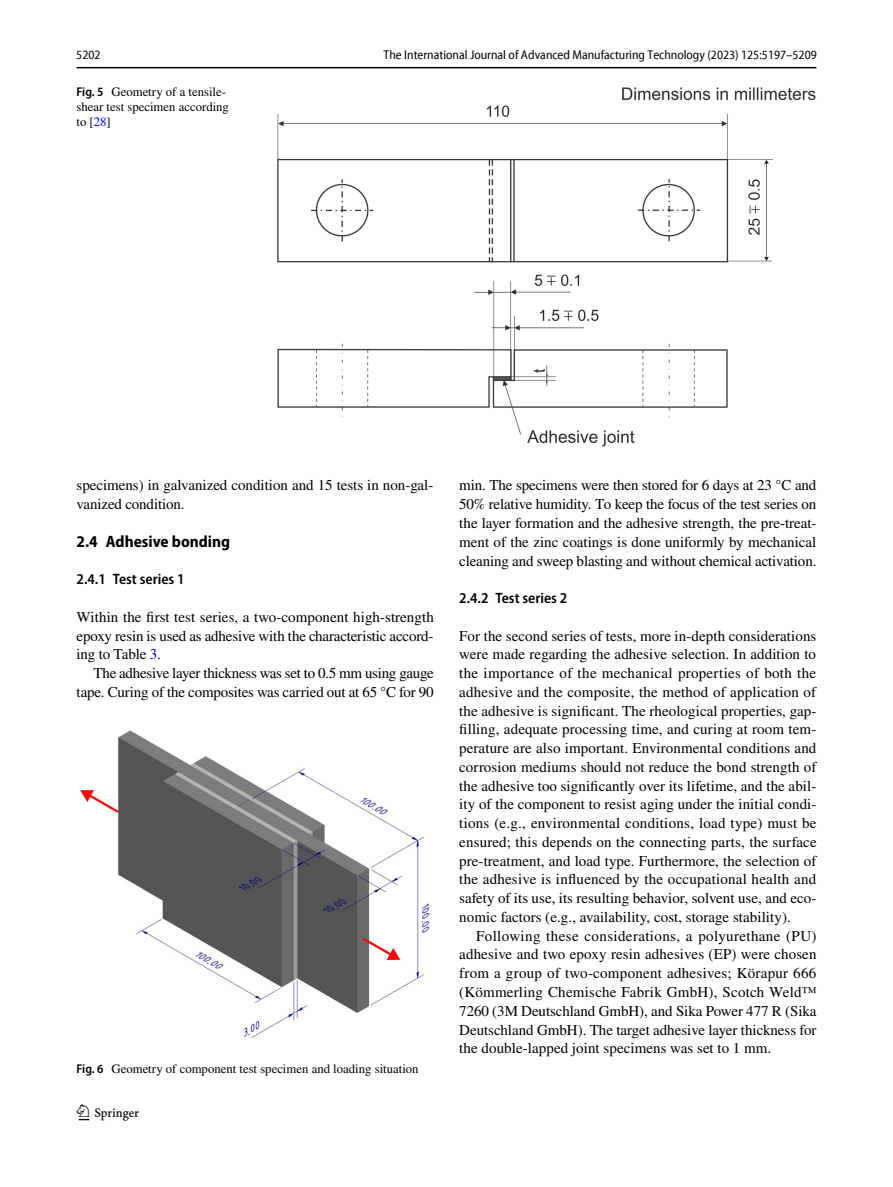
<style>
.page{position:relative;width:893px;height:1187px;background:#fff}
.page>*{position:absolute;margin:0;border:0;box-sizing:border-box;transform-origin:0 0}
.t1{font:22.5px "Springnew Regular 2";color:#000}
.t2{font:700 semi-condensed 16.5px "Myriad Pro";color:#000}
.t3{font:15px/18.8px "STIX";letter-spacing:-.01em;color:#000;text-align:justify}
.t4{font:600 semi-condensed 15px "Myriad Pro";color:#000}
.t5{font:12.75px/15px "STIX";color:#000}
.t6{font:semi-condensed 12.75px "Myriad Pro Unic";color:#000}
.s1{font-family:"Myriad Pro";font-weight:600;font-stretch:semi-condensed}
.s2{color:#00f}
</style>
<div class="page">
<hr style="left:77px;top:67px;width:739px;height:1px;background:#000">
<img style="left:277px;top:87px;width:539px;height:360px">
<img style="left:81px;top:730px;width:348px;height:307px">
<p class="t6" style="left:76px;top:50px;width:26px">5202</p>
<p class="t6" style="left:384px;top:50px;width:435px">The International Journal of Advanced Manufacturing Technology (2023) 125:5197–5209</p>
<p class="t5" style="left:77px;top:85px;width:154px"><span class="s1">Fig. 5</span> Geometry of a tensile&shy;shear test specimen according to [<span class="s2">28</span>]</p>
<p class="t3" style="left:77px;top:477px;width:358px">specimens) in galvanized condition and 15 tests in non-gal&shy;vanized condition.</p>
<p class="t2" style="left:77px;top:532px;width:155px">2.4 Adhesive bonding</p>
<p class="t4" style="left:77px;top:571px;width:110px">2.4.1 Test series 1</p>
<p class="t3" style="left:77px;top:608px;width:359px">Within the first test series, a two-component high-strength epoxy resin is used as adhesive with the characteristic accord&shy;ing to Table <span class="s2">3</span>.</p>
<p class="t3" style="left:77px;top:664px;width:359px;text-align:right">The adhesive layer thickness was set to 0.5 mm using gauge tape. Curing of the composites was carried out at 65 °C for 90</p>
<p class="t5" style="left:77px;top:1061px;width:344px"><span class="s1">Fig. 6</span> Geometry of component test specimen and loading situation</p>
<h1 class="t1" style="left:79px;top:1104px;width:62px">1 3</h1>
<p class="t3" style="left:459px;top:477px;width:359px">min. The specimens were then stored for 6 days at 23 °C and 50% relative humidity. To keep the focus of the test series on the layer formation and the adhesive strength, the pre-treat&shy;ment of the zinc coatings is done uniformly by mechanical cleaning and sweep blasting and without chemical activation.</p>
<p class="t4" style="left:459px;top:589px;width:110px">2.4.2 Test series 2</p>
<p class="t3" style="left:459px;top:627px;width:359px">For the second series of tests, more in-depth considerations were made regarding the adhesive selection. In addition to the importance of the mechanical properties of both the adhesive and the composite, the method of application of the adhesive is significant. The rheological properties, gap&shy;filling, adequate processing time, and curing at room tem&shy;perature are also important. Environmental conditions and corrosion mediums should not reduce the bond strength of the adhesive too significantly over its lifetime, and the abil&shy;ity of the component to resist aging under the initial condi&shy;tions (e.g., environmental conditions, load type) must be ensured; this depends on the connecting parts, the surface pre-treatment, and load type. Furthermore, the selection of the adhesive is influenced by the occupational health and safety of its use, its resulting behavior, solvent use, and eco&shy;nomic factors (e.g., availability, cost, storage stability).</p>
<p class="t3" style="left:459px;top:927px;width:359px;text-indent:17px">Following these considerations, a polyurethane (PU) adhesive and two epoxy resin adhesives (EP) were chosen from a group of two-component adhesives; Körapur 666 (Kömmerling Chemische Fabrik GmbH), Scotch Weld™ 7260 (3M Deutschland GmbH), and Sika Power 477 R (Sika Deutschland GmbH). The target adhesive layer thickness for the double-lapped joint specimens was set to 1 mm.</p>
</div>
